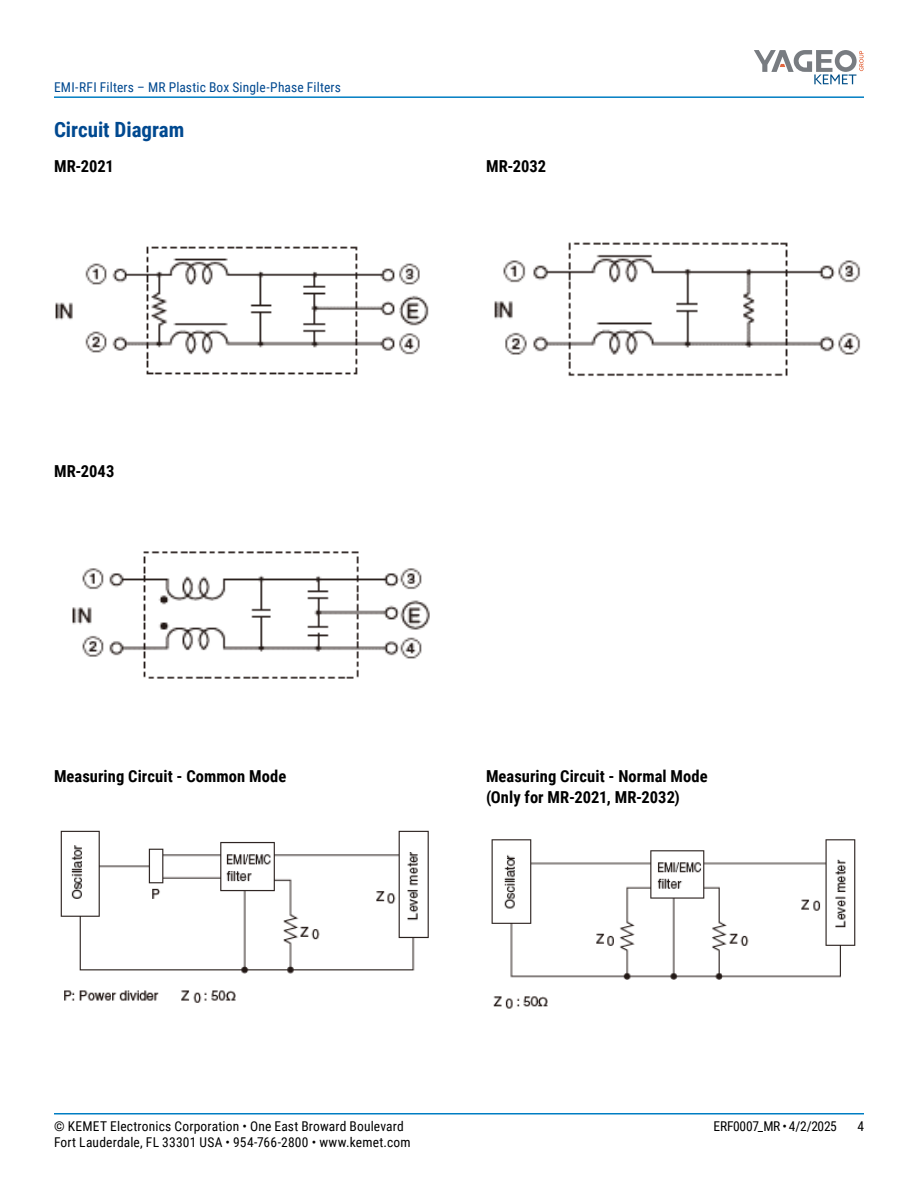
<style>
.page{position:relative;width:918px;height:1188px;background:#fff}
.page>*{position:absolute;margin:0;border:0;box-sizing:border-box;transform-origin:0 0}
.t1{font:700 21px "Roboto Condensed";color:#004990}
.t2{font:700 16.5px/21px "Roboto Condensed";letter-spacing:.005em;color:#000}
.t3{font:13.5px "Roboto Condensed";letter-spacing:.015em;color:#000}
.t4{font:13.5px "Roboto Condensed";letter-spacing:.015em;color:#004990}
.t5{font:13.5px "Roboto Condensed";letter-spacing:-.025em;color:#000}
</style>
<div class="page">
<hr style="left:54px;top:1113px;width:810px;height:2px;background:#007dc3">
<hr style="left:54px;top:96px;width:810px;height:2px;background:#007dc3">
<svg style="left:754px;top:50px;width:110px;height:34px"></svg>
<img style="left:55px;top:246px;width:374px;height:129px">
<img style="left:494px;top:242px;width:366px;height:134px">
<img style="left:72px;top:551px;width:358px;height:128px">
<img style="left:60px;top:830px;width:369px;height:173px">
<img style="left:491px;top:839px;width:365px;height:170px">
<p class="t4" style="left:54px;top:78px;width:289px">EMI-RFI Filters – MR Plastic Box Single-Phase Filters</p>
<h1 class="t1" style="left:54px;top:115px;width:132px">Circuit Diagram</h1>
<p class="t2" style="left:54px;top:155px;width:61px">MR-2021</p>
<p class="t2" style="left:486px;top:155px;width:62px">MR-2032</p>
<p class="t2" style="left:54px;top:460px;width:62px">MR-2043</p>
<p class="t2" style="left:54px;top:765px;width:234px">Measuring Circuit - Common Mode</p>
<p class="t2" style="left:486px;top:765px;width:223px">Measuring Circuit - Normal Mode (Only for MR-2021, MR-2032)</p>
<p class="t3" style="left:54px;top:1116px;width:351px">© KEMET Electronics Corporation • One East Broward Boulevard</p>
<p class="t5" style="left:714px;top:1116px;width:125px">ERF0007_MR • 4/2/2025</p>
<p class="t3" style="left:857px;top:1116px;width:8px">4</p>
<p class="t3" style="left:54px;top:1133px;width:358px">Fort Lauderdale, FL 33301 USA • 954-766-2800 • www.kemet.com</p>
</div>
